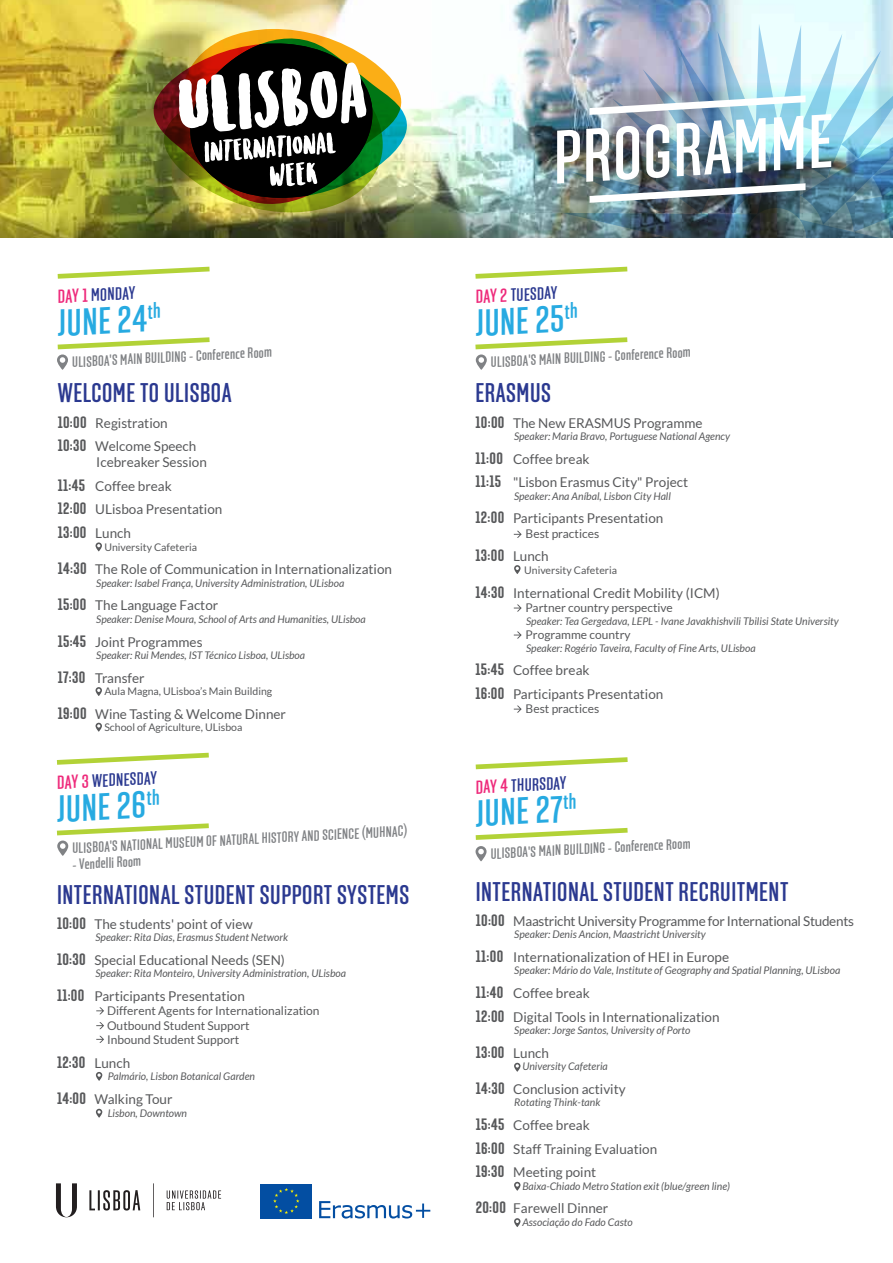
<style>
.page{position:relative;width:893px;height:1263px;background:#fff}
.page>*{position:absolute;margin:0;border:0;box-sizing:border-box;transform-origin:0 0}
.t1{font:500 75.45px "Solido Compressed";color:#fff}
.t2{font:500 37.8px "Solido Compressed";color:#27aae1}
.t3{font:500 27px "Solido Compressed";letter-spacing:.02em;color:#2b3990}
.t4{font:500 18px "Solido Compressed";color:#2b3990}
.t5{font:700 16.5px "Solido Compressed";letter-spacing:.02em;color:#58595b}
.t6{font:500 15px "Solido Compressed";color:#808285}
.t7{font:13.5px/23.5px "Lato";color:#58595b}
.t8{font:13.5px "Lato";letter-spacing:-.02em;color:#58595b}
.t9{font:12px/14.4px "Lato";color:#58595b}
.t10{font:italic 10.5px "Lato";color:#58595b}
.t11{font:10.5px "Lato";color:#58595b}
.s1{font-size:18.9px;color:#ee2a7b}
.s2{font-family:"Solido Compressed";font-weight:700;font-size:16.5px}
.s3{font-family:"Lato";font-weight:400;font-size:13.5px}
</style>
<div class="page">
<img style="left:0;top:0;width:892px;height:213px">
<img style="left:0;top:213px;width:561px;height:24px">
<img style="left:561px;top:24px;width:331px;height:213px">
<svg style="left:57px;top:266px;width:153px;height:13px"></svg>
<svg style="left:57px;top:337px;width:153px;height:33px"></svg>
<svg style="left:96px;top:542px;width:6px;height:9px"></svg>
<svg style="left:96px;top:687px;width:6px;height:9px"></svg>
<svg style="left:96px;top:723px;width:6px;height:9px"></svg>
<svg style="left:475px;top:266px;width:153px;height:13px"></svg>
<svg style="left:475px;top:337px;width:153px;height:33px"></svg>
<svg style="left:514px;top:565px;width:7px;height:9px"></svg>
<svg style="left:514px;top:531px;width:8px;height:7px"></svg>
<svg style="left:514px;top:604px;width:8px;height:7px"></svg>
<svg style="left:514px;top:631px;width:8px;height:7px"></svg>
<svg style="left:514px;top:706px;width:8px;height:7px"></svg>
<svg style="left:56px;top:752px;width:153px;height:13px"></svg>
<svg style="left:56px;top:823px;width:153px;height:33px"></svg>
<svg style="left:96px;top:1109px;width:6px;height:9px"></svg>
<svg style="left:96px;top:1072px;width:6px;height:9px"></svg>
<svg style="left:96px;top:1007px;width:8px;height:7px"></svg>
<svg style="left:96px;top:1022px;width:8px;height:7px"></svg>
<svg style="left:96px;top:1036px;width:8px;height:7px"></svg>
<svg style="left:475px;top:757px;width:153px;height:13px"></svg>
<svg style="left:475px;top:827px;width:153px;height:34px"></svg>
<svg style="left:514px;top:1063px;width:6px;height:9px"></svg>
<svg style="left:514px;top:1182px;width:6px;height:9px"></svg>
<svg style="left:514px;top:1218px;width:6px;height:9px"></svg>
<img style="left:154px;top:29px;width:253px;height:183px">
<svg style="left:56px;top:1183px;width:165px;height:34px"></svg>
<svg style="left:319px;top:1201px;width:111px;height:17px"></svg>
<div style="left:261px;top:1184px;width:51px;height:34px;background:#034ea2"></div>
<svg style="left:273px;top:1188px;width:27px;height:26px"></svg>
<h3 class="t4" style="left:57px;top:287px;width:79px;rotate:-3deg"><span class="s1">DAY 1</span> MONDAY</h3>
<h2 class="t2" style="left:56px;top:302px;width:105px;rotate:-3deg">JUNE 24<sup>th</sup></h2>
<h3 class="t6" style="left:71px;top:354px;width:202px;rotate:-3deg">ULISBOA'S MAIN BUILDING - Conference Room</h3>
<h3 class="t3" style="left:58px;top:378px;width:175px">WELCOME TO ULISBOA</h3>
<p class="t7" style="left:58px;top:411px;width:140px"><span class="s2">10:00</span> Registration<br><span class="s2">10:30</span> Welcome Speech</p>
<p class="t7" style="left:58px;top:451px;width:166px;text-indent:38px">Icebreaker Session<br><span class="s2">11:45</span> Coffee break<br><span class="s2">12:00</span> ULisboa Presentation</p>
<h3 class="t5" style="left:58px;top:523px;width:75px">13:00 <span class="s3">Lunch</span></h3>
<p class="t11" style="left:104px;top:541px;width:94px">University Cafeteria</p>
<p class="t7" style="left:58px;top:557px;width:336px"><span class="s2">14:30</span> The Role of Communication in Internationalization</p>
<p class="t10" style="left:96px;top:577px;width:250px">Speaker: Isabel França, University Administration, ULisboa</p>
<p class="t7" style="left:58px;top:594px;width:162px"><span class="s2">15:00</span> The Language Factor</p>
<p class="t10" style="left:96px;top:613px;width:271px">Speaker: Denise Moura, School of Arts and Humanities, ULisboa</p>
<p class="t7" style="left:58px;top:630px;width:146px"><span class="s2">15:45</span> Joint Programmes</p>
<p class="t10" style="left:96px;top:649px;width:210px">Speaker: Rui Mendes, IST Técnico Lisboa, ULisboa</p>
<p class="t7" style="left:58px;top:666px;width:88px"><span class="s2">17:30</span> Transfer</p>
<p class="t11" style="left:104px;top:686px;width:169px">Aula Magna, ULisboa’s Main Building</p>
<p class="t7" style="left:58px;top:702px;width:230px"><span class="s2">19:00</span> Wine Tasting &amp; Welcome Dinner</p>
<p class="t11" style="left:104px;top:722px;width:140px">School of Agriculture, ULisboa</p>
<h3 class="t4" style="left:56px;top:773px;width:101px;rotate:-3deg"><span class="s1">DAY 3</span> WEDNESDAY</h3>
<h2 class="t2" style="left:55px;top:788px;width:105px;rotate:-3deg">JUNE 26<sup>th</sup></h2>
<h3 class="t6" style="left:72px;top:840px;width:337px;rotate:-3deg">ULISBOA'S NATIONAL MUSEUM OF NATURAL HISTORY AND SCIENCE (MUHNAC)</h3>
<h3 class="t6" style="left:72px;top:856px;width:70px;rotate:-3deg">- Vendelli Room</h3>
<h3 class="t3" style="left:57px;top:879px;width:354px">INTERNATIONAL STUDENT SUPPORT SYSTEMS</h3>
<p class="t7" style="left:57px;top:912px;width:197px"><span class="s2">10:00</span> The students' point of view</p>
<p class="t10" style="left:95px;top:931px;width:194px">Speaker: Rita Dias, Erasmus Student Network</p>
<p class="t7" style="left:57px;top:948px;width:229px"><span class="s2">10:30</span> Special Educational Needs (SEN)</p>
<p class="t10" style="left:95px;top:968px;width:252px">Speaker: Rita Monteiro, University Administration, ULisboa</p>
<p class="t7" style="left:57px;top:984px;width:189px"><span class="s2">11:00</span> Participants Presentation</p>
<p class="t9" style="left:107px;top:1004px;width:214px">Different Agents for Internationalization<br>Outbound Student Support<br>Inbound Student Support</p>
<h3 class="t5" style="left:57px;top:1053px;width:75px">12:30 <span class="s3">Lunch</span></h3>
<p class="t10" style="left:108px;top:1071px;width:149px">Palmário, Lisbon Botanical Garden</p>
<p class="t7" style="left:57px;top:1087px;width:117px"><span class="s2">14:00</span> Walking Tour</p>
<p class="t10" style="left:108px;top:1107px;width:81px">Lisbon, Downtown</p>
<h1 class="t1" style="left:550px;top:114px;width:281px;rotate:-3deg">PROGRAMME</h1>
<h3 class="t4" style="left:475px;top:287px;width:83px;rotate:-3deg"><span class="s1">DAY 2</span> TUESDAY</h3>
<h2 class="t2" style="left:474px;top:302px;width:104px;rotate:-3deg">JUNE 25<sup>th</sup></h2>
<h3 class="t6" style="left:490px;top:354px;width:202px;rotate:-3deg">ULISBOA'S MAIN BUILDING - Conference Room</h3>
<h3 class="t3" style="left:476px;top:378px;width:77px">ERASMUS</h3>
<p class="t7" style="left:476px;top:411px;width:229px"><span class="s2">10:00</span> The New ERASMUS Programme</p>
<p class="t10" style="left:514px;top:430px;width:218px">Speaker: Maria Bravo, Portuguese National Agency</p>
<p class="t7" style="left:476px;top:447px;width:214px"><span class="s2">11:00</span> Coffee break<br><span class="s2">11:15</span> "Lisbon Erasmus City" Project</p>
<p class="t10" style="left:514px;top:490px;width:158px">Speaker: Ana Aníbal, Lisbon City Hall</p>
<p class="t7" style="left:476px;top:507px;width:189px"><span class="s2">12:00</span> Participants Presentation</p>
<p class="t9" style="left:526px;top:526px;width:75px">Best practices</p>
<h3 class="t5" style="left:476px;top:546px;width:75px">13:00 <span class="s3">Lunch</span></h3>
<p class="t11" style="left:524px;top:564px;width:94px">University Cafeteria</p>
<p class="t7" style="left:476px;top:581px;width:246px"><span class="s2">14:30</span> International Credit Mobility (ICM)</p>
<p class="t9" style="left:526px;top:600px;width:149px">Partner country perspective</p>
<p class="t10" style="left:526px;top:615px;width:314px">Speaker: Tea Gergedava, LEPL - Ivane Javakhishvili Tbilisi State University</p>
<p class="t9" style="left:526px;top:627px;width:107px">Programme country</p>
<p class="t10" style="left:526px;top:642px;width:231px">Speaker: Rogério Taveira, Faculty of Fine Arts, ULisboa</p>
<p class="t7" style="left:476px;top:658px;width:189px"><span class="s2">15:45</span> Coffee break<br><span class="s2">16:00</span> Participants Presentation</p>
<p class="t9" style="left:526px;top:701px;width:75px">Best practices</p>
<h3 class="t4" style="left:475px;top:777px;width:92px;rotate:-3deg"><span class="s1">DAY 4</span> THURSDAY</h3>
<h2 class="t2" style="left:474px;top:792px;width:103px;rotate:-3deg">JUNE 27<sup>th</sup></h2>
<h3 class="t6" style="left:490px;top:845px;width:202px;rotate:-3deg">ULISBOA'S MAIN BUILDING - Conference Room</h3>
<h3 class="t3" style="left:476px;top:876px;width:314px">INTERNATIONAL STUDENT RECRUITMENT</h3>
<p class="t8" style="left:476px;top:913px;width:380px"><span class="s2">10:00</span> Maastricht University Programme for International Students</p>
<p class="t10" style="left:514px;top:928px;width:193px">Speaker: Denis Ancion, Maastricht University</p>
<p class="t7" style="left:476px;top:945px;width:255px"><span class="s2">11:00</span> Internationalization of HEI in Europe</p>
<p class="t10" style="left:514px;top:965px;width:328px">Speaker: Mário do Vale, Institute of Geography and Spatial Planning, ULisboa</p>
<p class="t7" style="left:476px;top:981px;width:245px"><span class="s2">11:40</span> Coffee break<br><span class="s2">12:00</span> Digital Tools in Internationalization</p>
<p class="t10" style="left:514px;top:1024px;width:178px">Speaker: Jorge Santos, University of Porto</p>
<h3 class="t5" style="left:476px;top:1043px;width:75px">13:00 <span class="s3">Lunch</span></h3>
<p class="t10" style="left:522px;top:1061px;width:87px">University Cafeteria</p>
<p class="t7" style="left:476px;top:1077px;width:151px"><span class="s2">14:30</span> Conclusion activity</p>
<p class="t10" style="left:514px;top:1097px;width:88px">Rotating Think-tank</p>
<p class="t7" style="left:476px;top:1113px;width:183px"><span class="s2">15:45</span> Coffee break<br><span class="s2">16:00</span> Staff Training Evaluation<br><span class="s2">19:30</span> Meeting point</p>
<p class="t10" style="left:522px;top:1180px;width:209px">Baixa-Chiado Metro Station exit (blue/green line)</p>
<p class="t7" style="left:476px;top:1196px;width:134px"><span class="s2">20:00</span> Farewell Dinner</p>
<p class="t10" style="left:522px;top:1216px;width:112px">Associação do Fado Casto</p>
</div>
